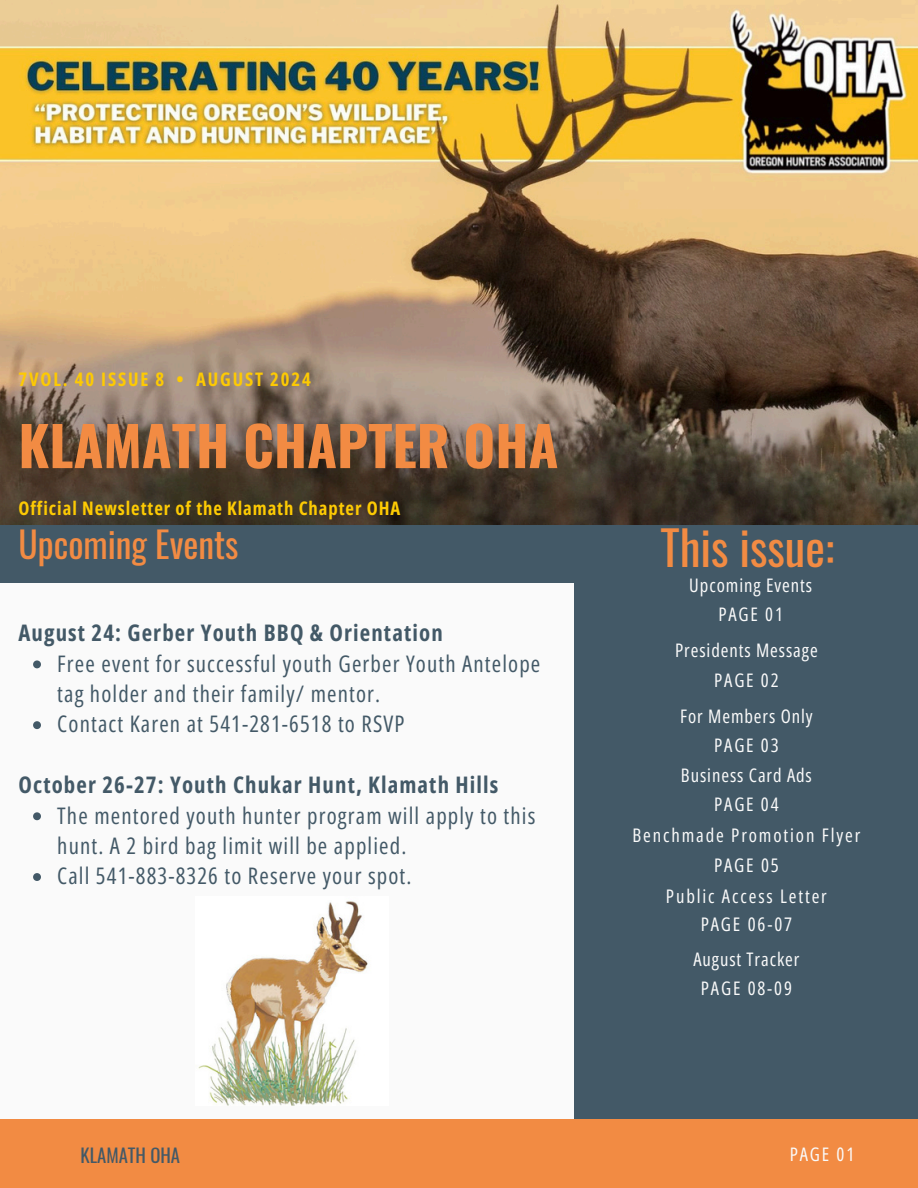
<style>
.page{position:relative;width:918px;height:1188px;background:#fafafa}
.page>*{position:absolute;margin:0;border:0;box-sizing:border-box;transform-origin:0 0}
.t1{font:700 54.45px "Oswald";color:#f28b43}
.t2{font:46.65px "Oswald";color:#f28b43}
.t3{font:35.7px "Oswald";color:#f28b43}
.t4{font:22.8px/30.3px "Open Sans Condensed";letter-spacing:.05em;color:#435967}
.t5{font:700 22.8px "Open Sans Condensed";letter-spacing:.05em;color:#435967}
.t6{font:18.75px "Open Sans Condensed";letter-spacing:.1em;color:#fafafa}
.t7{font:700 18.75px "Open Sans Condensed";letter-spacing:.05em;color:#fdca03}
.t8{font:700 18.75px "Open Sans Condensed";letter-spacing:.1em;color:#fdca03}
.t9{font:18.6px "Open Sans Condensed";letter-spacing:.05em;color:#fafafa}
.t10{font:18.6px "Oswald";color:#435967}
</style>
<div class="page">
<div style="left:575px;top:523px;width:343px;height:615px;background:#435967"></div>
<div style="left:0;top:511px;width:601px;height:72px;background:#435967"></div>
<img style="left:0;top:0;width:918px;height:524px">
<div style="left:0;top:1119px;width:918px;height:69px;background:#f28b43"></div>
<img style="left:198px;top:901px;width:170px;height:204px">
<svg style="left:33px;top:660px;width:8px;height:8px"></svg>
<svg style="left:33px;top:721px;width:8px;height:8px"></svg>
<svg style="left:33px;top:812px;width:8px;height:8px"></svg>
<svg style="left:33px;top:873px;width:8px;height:8px"></svg>
<p class="t8" style="left:18px;top:366px;width:294px">7VOL. 40 ISSUE 8 • AUGUST 2024</p>
<h1 class="t1" style="left:18px;top:403px;width:542px">KLAMATH CHAPTER OHA</h1>
<h2 class="t7" style="left:18px;top:495px;width:383px">Official Newsletter of the Klamath Chapter OHA</h2>
<p class="t3" style="left:18px;top:517px;width:222px">Upcoming Events</p>
<p class="t5" style="left:18px;top:617px;width:426px">August 24: Gerber Youth BBQ &amp; Orientation</p>
<p class="t4" style="left:57px;top:648px;width:485px">Free event for successful youth Gerber Youth Antelope tag holder and their family/ mentor.</p>
<p class="t4" style="left:57px;top:708px;width:349px">Contact Karen at 541-281-6518 to RSVP</p>
<p class="t5" style="left:18px;top:769px;width:481px">October 26-27: Youth Chukar Hunt, Klamath Hills</p>
<p class="t4" style="left:57px;top:800px;width:480px">The mentored youth hunter program will apply to this hunt. A 2 bird bag limit will be applied.</p>
<p class="t4" style="left:57px;top:860px;width:356px">Call 541-883-8326 to Reserve your spot.</p>
<h3 class="t2" style="left:660px;top:512px;width:175px">This issue:</h3>
<h4 class="t9" style="left:689px;top:572px;width:124px">Upcoming Events</h4>
<p class="t9" style="left:718px;top:601px;width:66px">PAGE 01</p>
<p class="t9" style="left:675px;top:638px;width:144px">Presidents Message</p>
<p class="t9" style="left:714px;top:667px;width:66px">PAGE 02</p>
<p class="t9" style="left:680px;top:703px;width:134px">For Members Only</p>
<p class="t9" style="left:714px;top:732px;width:66px">PAGE 03</p>
<p class="t9" style="left:681px;top:762px;width:132px">Business Card Ads</p>
<p class="t9" style="left:714px;top:791px;width:66px">PAGE 04</p>
<p class="t6" style="left:632px;top:822px;width:229px">Benchmade Promotion Flyer</p>
<p class="t6" style="left:714px;top:852px;width:66px">PAGE 05</p>
<p class="t6" style="left:666px;top:883px;width:162px">Public Access Letter</p>
<p class="t6" style="left:701px;top:911px;width:93px">PAGE 06-07</p>
<p class="t9" style="left:693px;top:946px;width:108px">August Tracker</p>
<p class="t9" style="left:701px;top:975px;width:93px">PAGE 08-09</p>
<p class="t10" style="left:81px;top:1141px;width:101px">KLAMATH OHA</p>
<h4 class="t9" style="left:790px;top:1141px;width:66px">PAGE 01</h4>
</div>
